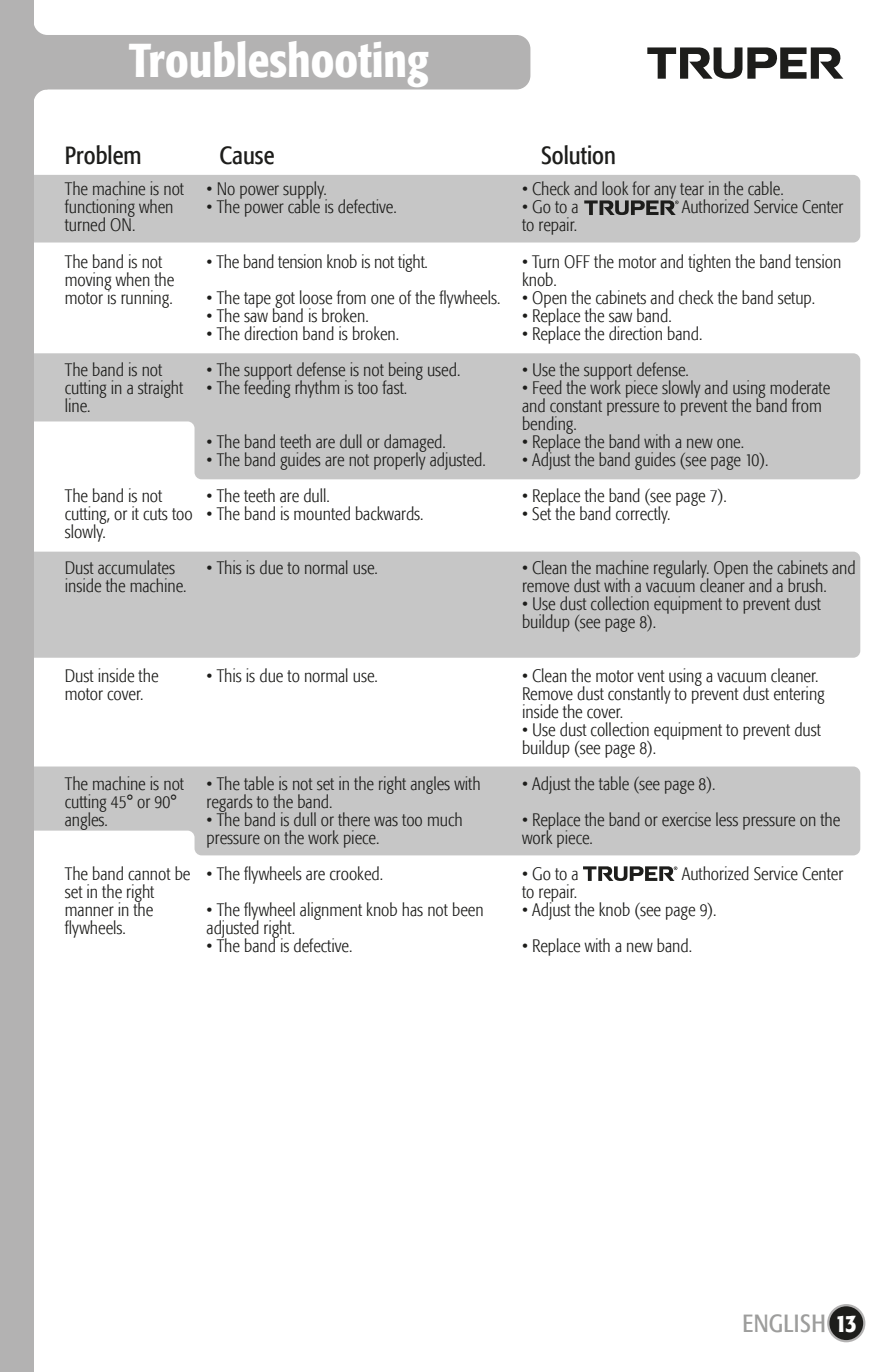
<style>
.page{position:relative;width:893px;height:1372px;background:#fff}
.page>*{position:absolute;margin:0;border:0;box-sizing:border-box;transform-origin:0 0}
.t1{font:500 condensed 47.25px "Formata";color:#fff}
.t2{font:condensed 24.75px "Formata";color:#1d1d1b}
.t3{font:condensed 24.75px "Formata";letter-spacing:.02em;color:#9d9d9c}
.t4{font:300 condensed 18px/18px "Formata";color:#1d1d1b}
.s1{font-weight:500;color:#fff}
</style>
<div class="page">
<div style="left:34px;top:175px;width:826px;height:67px;background:#c6c6c6"></div>
<div style="left:34px;top:551px;width:826px;height:106px;background:#c6c6c6"></div>
<svg style="left:34px;top:353px;width:826px;height:126px;background:#cbcbcb"></svg>
<div style="left:34px;top:766px;width:826px;height:89px;background:#c6c6c6"></div>
<div style="left:0;top:0;width:34px;height:1371px;background:#b3b2b2"></div>
<div style="left:34px;top:35px;width:496px;height:54px;background:#b3b2b2;border-radius:14px"></div>
<svg style="left:34px;top:25px;width:13px;height:74px"></svg>
<svg style="left:584px;top:200px;width:95px;height:15px"></svg>
<svg style="left:583px;top:866px;width:94px;height:14px"></svg>
<div style="left:828px;top:1304px;width:36px;height:36px;background:#1d1d1b;border-radius:50%"></div>
<div style="left:827px;top:1303px;width:38px;height:39px;border:2px solid #b3b2b2;border-radius:50%"></div>
<svg style="left:647px;top:47px;width:196px;height:32px"></svg>
<h1 class="t1" style="left:129px;top:31px;width:302px">Troubleshooting</h1>
<h2 class="t2" style="left:65px;top:141px;width:78px">Problem</h2>
<h2 class="t2" style="left:219px;top:141px;width:57px">Cause</h2>
<h2 class="t2" style="left:541px;top:141px;width:76px">Solution</h2>
<p class="t4" style="left:65px;top:180px;width:121px">The machine is not functioning when turned ON.</p>
<p class="t4" style="left:65px;top:252px;width:111px">The band is not moving when the motor is running.</p>
<p class="t4" style="left:65px;top:360px;width:120px">The band is not cutting in a straight line.</p>
<p class="t4" style="left:65px;top:486px;width:129px">The band is not cutting, or it cuts too slowly.</p>
<p class="t4" style="left:65px;top:558px;width:123px">Dust accumulates inside the machine.</p>
<p class="t4" style="left:207px;top:180px;width:122px">• No power supply.</p>
<p class="t4" style="left:207px;top:198px;width:192px">• The power cable is defective.</p>
<p class="t4" style="left:207px;top:252px;width:223px">• The band tension knob is not tight.</p>
<p class="t4" style="left:207px;top:288px;width:295px">• The tape got loose from one of the flywheels.</p>
<p class="t4" style="left:207px;top:306px;width:164px">• The saw band is broken.</p>
<p class="t4" style="left:207px;top:324px;width:194px">• The direction band is broken.</p>
<p class="t4" style="left:207px;top:360px;width:255px">• The support defense is not being used.</p>
<p class="t4" style="left:207px;top:378px;width:202px">• The feeding rhythm is too fast.</p>
<p class="t4" style="left:207px;top:432px;width:241px">• The band teeth are dull or damaged.</p>
<p class="t4" style="left:207px;top:450px;width:281px">• The band guides are not properly adjusted.</p>
<p class="t4" style="left:207px;top:486px;width:125px">• The teeth are dull.</p>
<p class="t4" style="left:207px;top:504px;width:219px">• The band is mounted backwards.</p>
<p class="t4" style="left:207px;top:558px;width:173px">• This is due to normal use.</p>
<p class="t4" style="left:65px;top:666px;width:95px">Dust inside the motor cover.</p>
<p class="t4" style="left:207px;top:666px;width:173px">• This is due to normal use.</p>
<p class="t4" style="left:65px;top:774px;width:121px">The machine is not cutting 45° or 90° angles.</p>
<p class="t4" style="left:65px;top:864px;width:127px">The band cannot be set in the right manner in the flywheels.</p>
<p class="t4" style="left:207px;top:774px;width:275px">• The table is not set in the right angles with regards to the band.</p>
<p class="t4" style="left:207px;top:810px;width:257px">• The band is dull or there was too much pressure on the work piece.</p>
<p class="t4" style="left:207px;top:864px;width:178px">• The flywheels are crooked.</p>
<p class="t4" style="left:207px;top:900px;width:279px">• The flywheel alignment knob has not been adjusted right.</p>
<p class="t4" style="left:207px;top:936px;width:147px">• The band is defective.</p>
<p class="t4" style="left:522px;top:180px;width:263px">• Check and look for any tear in the cable.</p>
<p class="t4" style="left:522px;top:198px;width:58px">• Go to a</p>
<p class="t4" style="left:682px;top:198px;width:163px">Authorized Service Center</p>
<p class="t4" style="left:522px;top:216px;width:57px">to repair.</p>
<p class="t4" style="left:522px;top:252px;width:321px">• Turn OFF the motor and tighten the band tension knob.</p>
<p class="t4" style="left:522px;top:288px;width:295px">• Open the cabinets and check the band setup.</p>
<p class="t4" style="left:522px;top:306px;width:151px">• Replace the saw band.</p>
<p class="t4" style="left:522px;top:324px;width:182px">• Replace the direction band.</p>
<p class="t4" style="left:522px;top:360px;width:168px">• Use the support defense.</p>
<p class="t4" style="left:522px;top:378px;width:310px">• Feed the work piece slowly and using moderate and constant pressure to prevent the band from bending.</p>
<p class="t4" style="left:522px;top:432px;width:224px">• Replace the band with a new one.</p>
<p class="t4" style="left:522px;top:450px;width:248px">• Adjust the band guides (see page 10).</p>
<p class="t4" style="left:522px;top:486px;width:206px">• Replace the band (see page 7).</p>
<p class="t4" style="left:522px;top:504px;width:150px">• Set the band correctly.</p>
<p class="t4" style="left:522px;top:558px;width:335px">• Clean the machine regularly. Open the cabinets and remove dust with a vacuum cleaner and a brush.</p>
<p class="t4" style="left:522px;top:594px;width:300px">• Use dust collection equipment to prevent dust buildup (see page 8).</p>
<p class="t4" style="left:522px;top:666px;width:304px">• Clean the motor vent using a vacuum cleaner.<br>Remove dust constantly to prevent dust entering inside the cover.</p>
<p class="t4" style="left:522px;top:720px;width:300px">• Use dust collection equipment to prevent dust buildup (see page 8).</p>
<p class="t4" style="left:522px;top:774px;width:195px">• Adjust the table (see page 8).</p>
<p class="t4" style="left:522px;top:810px;width:320px">• Replace the band or exercise less pressure on the work piece.</p>
<p class="t4" style="left:522px;top:864px;width:58px">• Go to a</p>
<p class="t4" style="left:682px;top:864px;width:163px">Authorized Service Center</p>
<p class="t4" style="left:522px;top:882px;width:57px">to repair.</p>
<p class="t4" style="left:522px;top:900px;width:196px">• Adjust the knob (see page 9).</p>
<p class="t4" style="left:522px;top:936px;width:171px">• Replace with a new band.</p>
<h2 class="t3" style="left:742px;top:1308px;width:116px">ENGLISH <span class="s1">13</span></h2>
</div>
